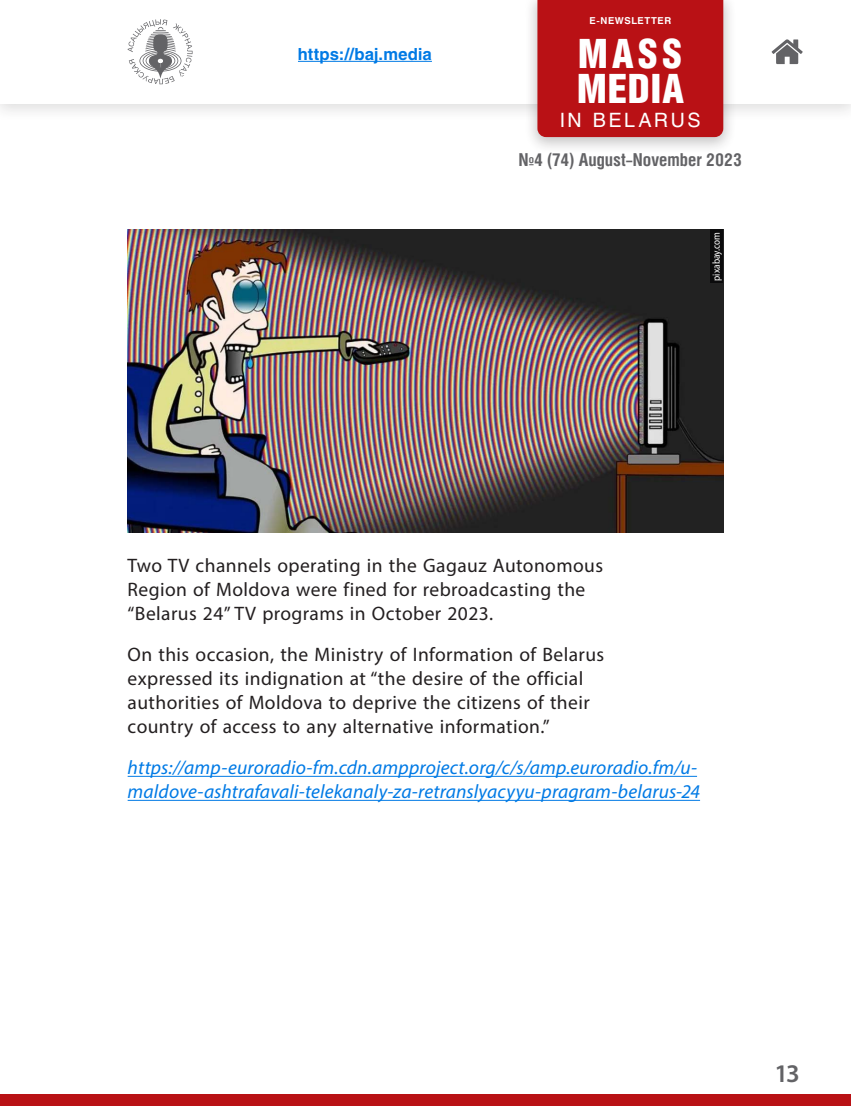
<style>
.page{position:relative;width:851px;height:1106px;background:#fff}
.page>*{position:absolute;margin:0;border:0;box-sizing:border-box;transform-origin:0 0}
.t1{font:40.5px/35.2px "Helios Cond Black C";letter-spacing:.025em;color:#fff}
.t2{font:600 25.5px "Myriad Pro";color:#636366}
.t3{font:19.5px/24px "Myriad Pro";letter-spacing:.02em;color:#231f20}
.t4{font:italic 19.5px/24px "Myriad Pro";letter-spacing:.01em;color:#007ae5}
.t5{font:19.5px "Helios C";letter-spacing:.14em;color:#fff}
.t6{font:700 17.85px "Helios Cond C";color:#636366}
.t7{font:700 16.5px "Helios C";letter-spacing:.005em;color:#007ae5}
.t8{font:semi-condensed 10.5px "Myriad Pro";color:#fff;scale:.96 1}
.t9{font:700 9.45px "Helios C";letter-spacing:.06em;color:#fff}
</style>
<div class="page">
<div style="left:0;top:1094px;width:850px;height:12px;background:#b91115"></div>
<hr style="left:128px;top:776px;width:569px;height:1px;background:#007ae5">
<hr style="left:128px;top:800px;width:572px;height:1px;background:#007ae5">
<img style="left:128px;top:230px;width:595px;height:302px">
<div style="left:710px;top:229px;width:13px;height:54px;background:#0b0b0c"></div>
<div style="left:0;top:0;width:850px;height:122px;background:#231f20;opacity:.15"></div>
<div style="left:0;top:0;width:850px;height:103px;background:#fff"></div>
<svg style="left:128px;top:19px;width:64px;height:65px"></svg>
<hr style="left:298px;top:61px;width:134px;height:1px;background:#007ae5">
<svg style="left:771px;top:39px;width:31px;height:25px"></svg>
<div style="left:523px;top:0;width:213px;height:155px;background:#231f20;opacity:.25"></div>
<div style="left:537px;top:0;width:186px;height:137px;background:#b91115"></div>
<p class="t7" style="left:298px;top:44px;width:135px">https://baj.media</p>
<p class="t9" style="left:589px;top:15px;width:83px">E-NEWSLETTER</p>
<h1 class="t1" style="left:576px;top:35px;width:109px">MASS<br>MEDIA</h1>
<p class="t5" style="left:560px;top:109px;width:142px">IN BELARUS</p>
<p class="t6" style="left:518px;top:149px;width:225px">№4 (74) August–November 2023</p>
<p class="t8" style="left:709px;top:281px;width:52px;rotate:-90deg">pixabay.com</p>
<p class="t3" style="left:128px;top:553px;width:477px">Two TV channels operating in the Gagauz Autonomous<br>Region of Moldova were fined for rebroadcasting the “Belarus 24” TV programs in October 2023.</p>
<p class="t3" style="left:128px;top:642px;width:478px">On this occasion, the Ministry of Information of Belarus expressed its indignation at “the desire of the official authorities of Moldova to deprive the citizens of their country of access to any alternative information.”</p>
<p class="t4" style="left:128px;top:755px;width:574px">https://amp-euroradio-fm.cdn.ampproject.org/c/s/amp.euroradio.fm/u&shy;maldove-ashtrafavali-telekanaly-za-retranslyacyyu-pragram-belarus-24</p>
<h2 class="t2" style="left:774px;top:1057px;width:27px">13</h2>
</div>
